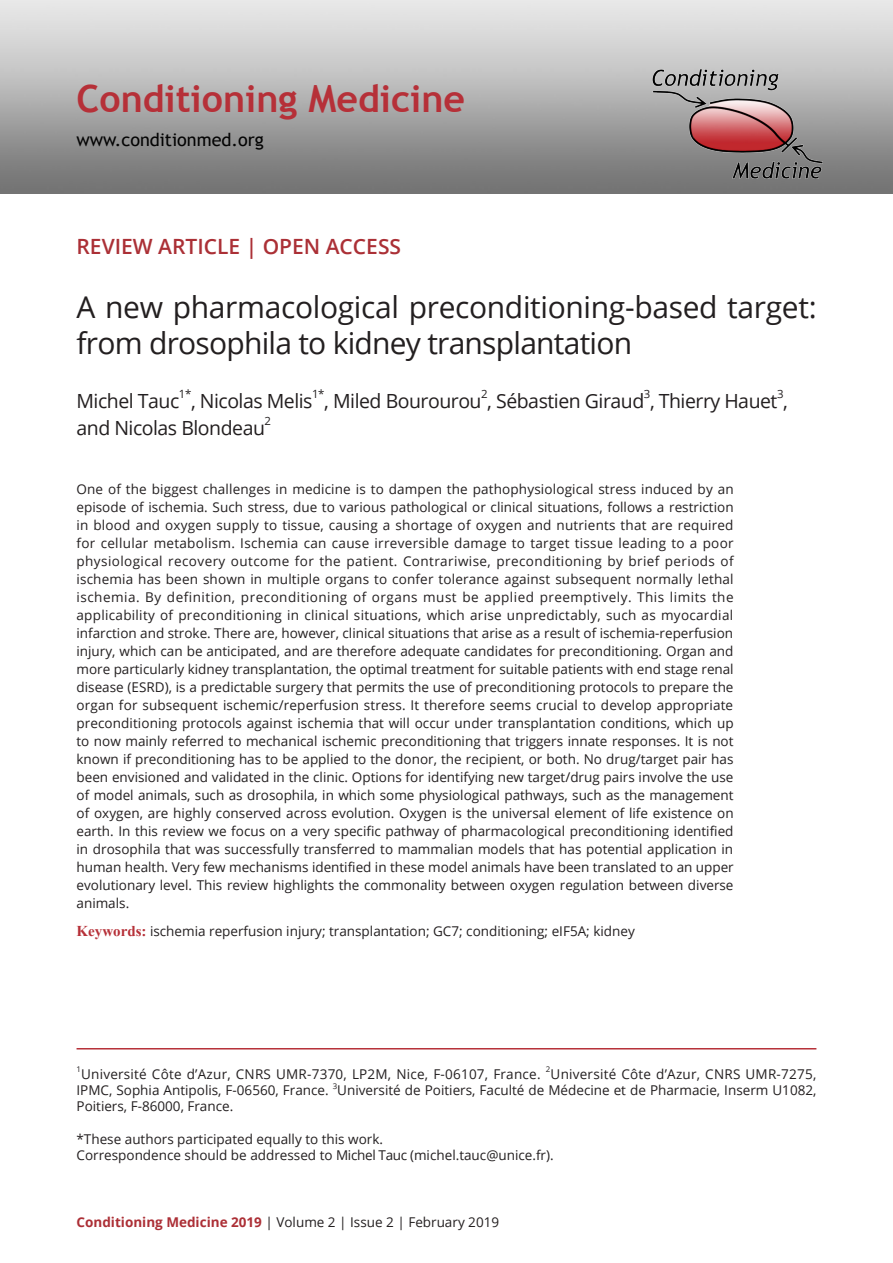
<style>
.page{position:relative;width:893px;height:1263px;background:#fff}
.page>*{position:absolute;margin:0;border:0;box-sizing:border-box;transform-origin:0 0}
.t1{font:700 37.5px "Trebuchet MS";color:#b63038}
.t2{font:30px/36px "Open Sans";letter-spacing:-.01em;color:#231f20}
.t3{font:600 21px "Open Sans";color:#ab3036}
.t4{font:19.5px "Open Sans";letter-spacing:-.025em;color:#231f20}
.t5{font:18px "Trebuchet MS";color:#030303}
.t6{font:13.5px/18px "Open Sans";color:#231f20;text-align:justify}
.t7{font:11.4px "Open Sans";color:#231f20}
.t8{font:7.8px "Open Sans";color:#231f20}
.s1{font-family:"Times New Roman";font-weight:700;font-size:15px;color:#b63038}
.s2{font-weight:700;color:#ac2f36}
</style>
<div class="page">
<hr style="left:77px;top:1048px;width:739px;height:1px;background:#b63038">
<img style="left:653px;top:69px;width:169px;height:110px">
<p class="t1" style="left:77px;top:76px;width:390px">Conditioning Medicine</p>
<p class="t5" style="left:77px;top:129px;width:189px">www.conditionmed.org</p>
<p class="t3" style="left:77px;top:232px;width:326px">REVIEW ARTICLE | OPEN ACCESS</p>
<p class="t2" style="left:77px;top:288px;width:742px">A new pharmacological preconditioning-based target: from drosophila to kidney transplantation</p>
<p class="t4" style="left:77px;top:387px;width:104px">Michel Tauc</p>
<p class="t7" style="left:179px;top:386px;width:14px">1*</p>
<p class="t4" style="left:191px;top:387px;width:123px">, Nicolas Melis</p>
<p class="t7" style="left:312px;top:386px;width:14px">1*</p>
<p class="t4" style="left:324px;top:387px;width:465px">, Miled Bourourou , Sébastien Giraud , Thierry Hauet ,</p>
<p class="t7" style="left:481px;top:386px;width:8px">2</p>
<p class="t7" style="left:644px;top:386px;width:8px">3</p>
<p class="t7" style="left:777px;top:386px;width:8px">3</p>
<p class="t4" style="left:77px;top:414px;width:190px">and Nicolas Blondeau</p>
<p class="t7" style="left:264px;top:413px;width:8px">2</p>
<p class="t6" style="left:77px;top:480px;width:659px">One of the biggest challenges in medicine is to dampen the pathophysiological stress induced by an episode of ischemia. Such stress, due to various pathological or clinical situations, follows a restriction in blood and oxygen supply to tissue, causing a shortage of oxygen and nutrients that are required for cellular metabolism. Ischemia can cause irreversible damage to target tissue leading to a poor physiological recovery outcome for the patient. Contrariwise, preconditioning by brief periods of ischemia has been shown in multiple organs to confer tolerance against subsequent normally lethal ischemia. By definition, preconditioning of organs must be applied preemptively. This limits the applicability of preconditioning in clinical situations, which arise unpredictably, such as myocardial infarction and stroke. There are, however, clinical situations that arise as a result of ischemia-reperfusion injury, which can be anticipated, and are therefore adequate candidates for preconditioning. Organ and more particularly kidney transplantation, the optimal treatment for suitable patients with end stage renal disease (ESRD), is a predictable surgery that permits the use of preconditioning protocols to prepare the organ for subsequent ischemic/reperfusion stress. It therefore seems crucial to develop appropriate preconditioning protocols against ischemia that will occur under transplantation conditions, which up to now mainly referred to mechanical ischemic preconditioning that triggers innate responses. It is not known if preconditioning has to be applied to the donor, the recipient, or both. No drug/target pair has been envisioned and validated in the clinic. Options for identifying new target/drug pairs involve the use of model animals, such as drosophila, in which some physiological pathways, such as the management of oxygen, are highly conserved across evolution. Oxygen is the universal element of life existence on earth. In this review we focus on a very specific pathway of pharmacological preconditioning identified in drosophila that was successfully transferred to mammalian models that has potential application in human health. Very few mechanisms identified in these model animals have been translated to an upper evolutionary level. This review highlights the commonality between oxygen regulation between diverse animals.</p>
<p class="t6" style="left:77px;top:921px;width:560px"><span class="s1">Keywords:</span> ischemia reperfusion injury; transplantation; GC7; conditioning; eIF5A; kidney</p>
<p class="t8" style="left:77px;top:1064px;width:6px">1</p>
<p class="t6" style="left:81px;top:1064px;width:461px">Université Côte d’Azur, CNRS UMR-7370, LP2M, Nice, F-06107, France.</p>
<p class="t8" style="left:546px;top:1064px;width:6px">2</p>
<p class="t6" style="left:551px;top:1064px;width:267px">Université Côte d’Azur, CNRS UMR-7275,</p>
<p class="t6" style="left:77px;top:1081px;width:254px">IPMC, Sophia Antipolis, F-06560, France.</p>
<p class="t8" style="left:333px;top:1080px;width:6px">3</p>
<p class="t6" style="left:337px;top:1081px;width:481px">Université de Poitiers, Faculté de Médecine et de Pharmacie, Inserm U1082,</p>
<p class="t6" style="left:77px;top:1097px;width:158px">Poitiers, F-86000, France.</p>
<p class="t6" style="left:77px;top:1129px;width:308px">*These authors participated equally to this work.</p>
<p class="t6" style="left:77px;top:1145px;width:479px">Correspondence should be addressed to Michel Tauc (michel.tauc@unice.fr).</p>
<p class="t6" style="left:77px;top:1213px;width:424px"><span class="s2">Conditioning Medicine 2019</span> | Volume 2 | Issue 2 | February 2019</p>
</div>
